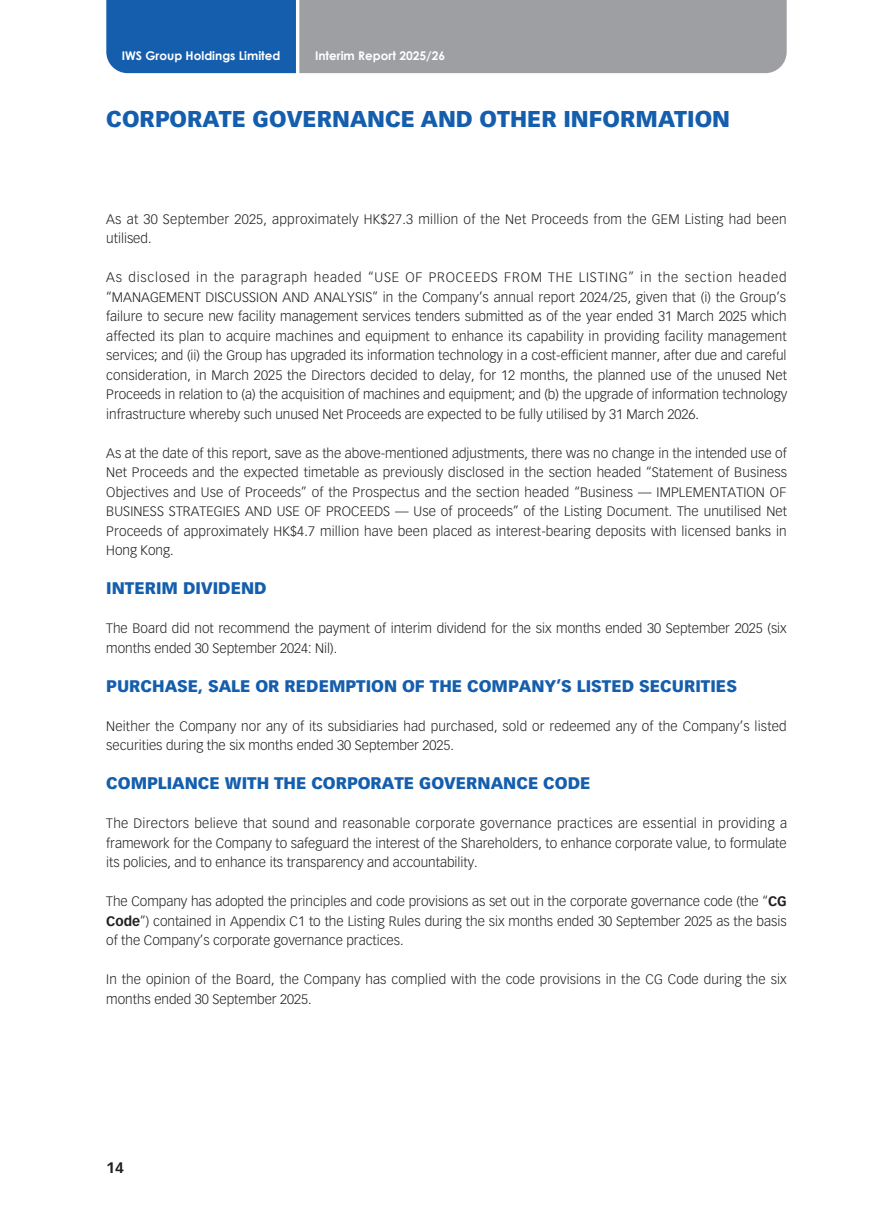
<style>
.page{position:relative;width:893px;height:1212px;background:#fff}
.page>*{position:absolute;margin:0;border:0;box-sizing:border-box;transform-origin:0 0}
.t1{font:900 22.5px "Vectora LT Std";color:#145ead}
.t2{font:900 16.5px "Vectora LT Std";color:#145ead}
.t3{font:700 15px "Vectora LT Std";color:#231f20}
.t4{font:300 13.5px/19.5px "Vectora LT Std";color:#231f20;text-align:justify}
.t5{font:300 13.5px/19.5px "Vectora LT Std";letter-spacing:.02em;color:#231f20}
.t6{font:700 12px "Century Gothic";color:#fff}
.s1{font-weight:700}
</style>
<div class="page">
<svg style="left:106px;top:0;width:681px;height:73px;background:#778da5"></svg>
<p class="t6" style="left:122px;top:46px;width:160px">IWS Group Holdings Limited</p>
<p class="t6" style="left:315px;top:46px;width:132px">Interim Report 2025/26</p>
<h1 class="t1" style="left:106px;top:105px;width:625px">CORPORATE GOVERNANCE AND OTHER INFORMATION</h1>
<p class="t5" style="left:106px;top:209px;width:682px">As at 30 September 2025, approximately HK$27.3 million of the Net Proceeds from the GEM Listing had been utilised.</p>
<p class="t4" style="left:106px;top:268px;width:682px">As disclosed in the paragraph headed “USE OF PROCEEDS FROM THE LISTING” in the section headed “MANAGEMENT DISCUSSION AND ANALYSIS” in the Company’s annual report 2024/25, given that (i) the Group’s failure to secure new facility management services tenders submitted as of the year ended 31 March 2025 which affected its plan to acquire machines and equipment to enhance its capability in providing facility management services; and (ii) the Group has upgraded its information technology in a cost-efficient manner, after due and careful consideration, in March 2025 the Directors decided to delay, for 12 months, the planned use of the unused Net Proceeds in relation to (a) the acquisition of machines and equipment; and (b) the upgrade of information technology infrastructure whereby such unused Net Proceeds are expected to be fully utilised by 31 March 2026.</p>
<p class="t4" style="left:106px;top:443px;width:682px">As at the date of this report, save as the above-mentioned adjustments, there was no change in the intended use of Net Proceeds and the expected timetable as previously disclosed in the section headed “Statement of Business Objectives and Use of Proceeds” of the Prospectus and the section headed “Business — IMPLEMENTATION OF BUSINESS STRATEGIES AND USE OF PROCEEDS — Use of proceeds” of the Listing Document. The unutilised Net Proceeds of approximately HK$4.7 million have been placed as interest-bearing deposits with licensed banks in Hong Kong.</p>
<p class="t2" style="left:106px;top:578px;width:162px">INTERIM DIVIDEND</p>
<p class="t4" style="left:106px;top:619px;width:682px">The Board did not recommend the payment of interim dividend for the six months ended 30 September 2025 (six months ended 30 September 2024: Nil).</p>
<p class="t2" style="left:106px;top:676px;width:632px">PURCHASE, SALE OR REDEMPTION OF THE COMPANY’S LISTED SECURITIES</p>
<p class="t4" style="left:106px;top:716px;width:682px">Neither the Company nor any of its subsidiaries had purchased, sold or redeemed any of the Company’s listed securities during the six months ended 30 September 2025.</p>
<p class="t2" style="left:106px;top:773px;width:486px">COMPLIANCE WITH THE CORPORATE GOVERNANCE CODE</p>
<p class="t4" style="left:106px;top:814px;width:682px">The Directors believe that sound and reasonable corporate governance practices are essential in providing a framework for the Company to safeguard the interest of the Shareholders, to enhance corporate value, to formulate its policies, and to enhance its transparency and accountability.</p>
<p class="t4" style="left:106px;top:892px;width:682px">The Company has adopted the principles and code provisions as set out in the corporate governance code (the “<span class="s1">CG Code</span>”) contained in Appendix C1 to the Listing Rules during the six months ended 30 September 2025 as the basis of the Company’s corporate governance practices.</p>
<p class="t4" style="left:106px;top:970px;width:682px">In the opinion of the Board, the Company has complied with the code provisions in the CG Code during the six months ended 30 September 2025.</p>
<p class="t3" style="left:106px;top:1158px;width:19px">14</p>
</div>
